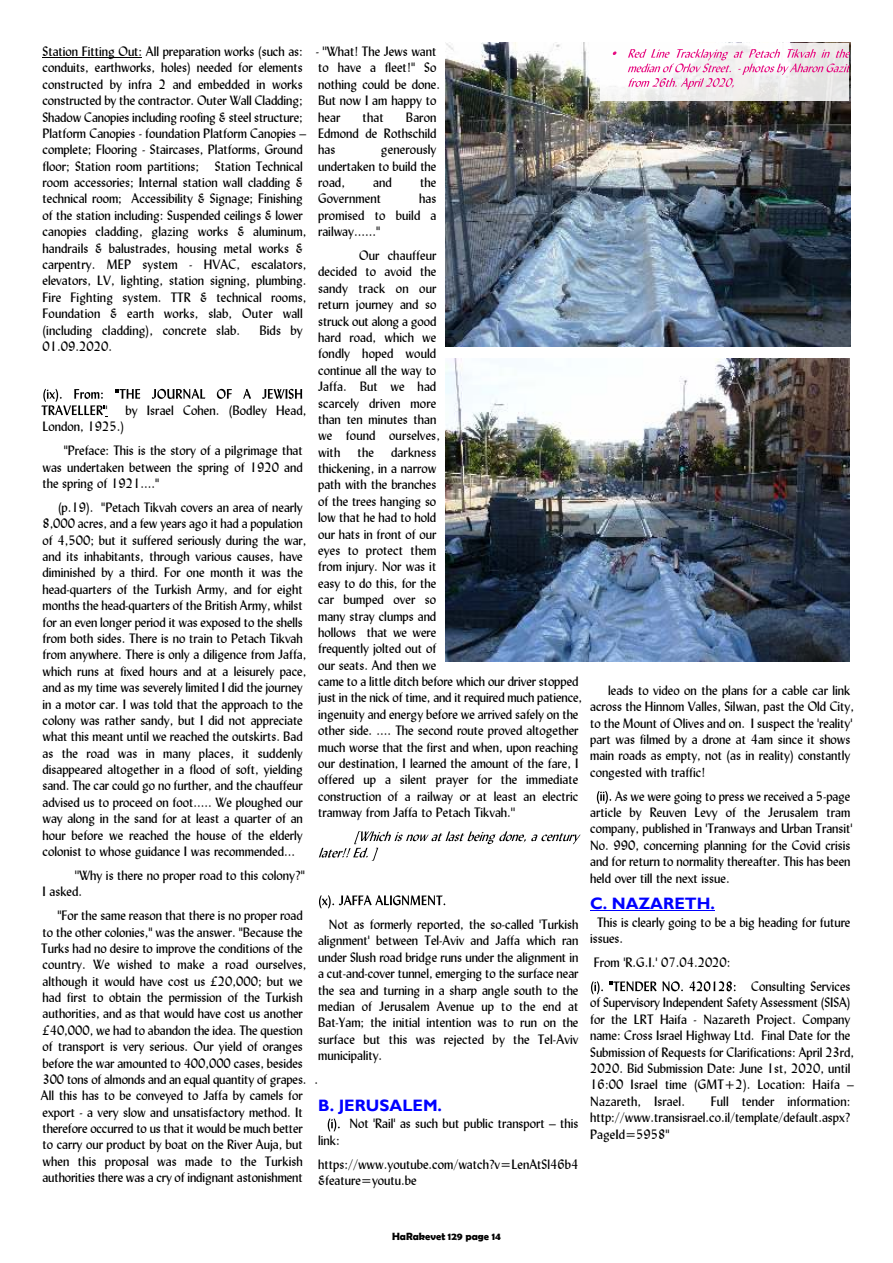
<style>
.page{position:relative;width:893px;height:1263px;background:#fff}
.page>*{position:absolute;margin:0;border:0;box-sizing:border-box;transform-origin:0 0}
.t1{font:700 16.5px "Gill Sans";color:#00f}
.t2{font:13.5px/16.4px "Lydian BT";color:#000}
.t3{font:700 10.5px "Berlin Sans FB Demi";color:#000}
</style>
<div class="page">
<hr style="left:43px;top:57px;width:99px;height:1px;background:#000">
<svg style="left:115px;top:389px;width:25px;height:10px"></svg>
<svg style="left:152px;top:389px;width:53px;height:10px"></svg>
<svg style="left:217px;top:389px;width:15px;height:10px"></svg>
<svg style="left:243px;top:389px;width:8px;height:10px"></svg>
<svg style="left:262px;top:389px;width:40px;height:10px"></svg>
<svg style="left:41px;top:389px;width:67px;height:28px"></svg>
<svg style="left:319px;top:831px;width:262px;height:29px"></svg>
<svg style="left:319px;top:895px;width:126px;height:13px"></svg>
<svg style="left:328px;top:1118px;width:12px;height:13px"></svg>
<svg style="left:597px;top:791px;width:14px;height:13px"></svg>
<hr style="left:590px;top:910px;width:125px;height:1px;background:#00f">
<svg style="left:591px;top:981px;width:12px;height:13px"></svg>
<svg style="left:609px;top:981px;width:74px;height:10px"></svg>
<svg style="left:689px;top:981px;width:47px;height:10px"></svg>
<img style="left:445px;top:43px;width:405px;height:303px">
<img style="left:445px;top:358px;width:405px;height:303px">
<div style="left:600px;top:43px;width:249px;height:58px;background:#fff;opacity:.88"></div>
<svg style="left:628px;top:49px;width:221px;height:41px"></svg>
<p class="t2" style="left:43px;top:44px;width:265px">Station Fitting Out: All preparation works (such as: conduits, earthworks, holes) needed for elements constructed by infra 2 and embedded in works constructed by the contractor. Outer Wall Cladding; Shadow Canopies including roofing &amp; steel structure; Platform Canopies - foundation Platform Canopies – complete; Flooring - Staircases, Platforms, Ground floor; Station room partitions; Station Technical room accessories; Internal station wall cladding &amp; technical room; Accessibility &amp; Signage; Finishing of the station including: Suspended ceilings &amp; lower canopies cladding, glazing works &amp; aluminum, handrails &amp; balustrades, housing metal works &amp; carpentry. MEP system - HVAC, escalators, elevators, LV, lighting, station signing, plumbing.<br>Fire Fighting system. TTR &amp; technical rooms, Foundation &amp; earth works, slab, Outer wall (including cladding), concrete slab.</p>
<p class="t2" style="left:259px;top:323px;width:45px">Bids by</p>
<p class="t2" style="left:43px;top:339px;width:71px">01.09.2020.</p>
<p class="t2" style="left:105px;top:403px;width:4px">'</p>
<p class="t2" style="left:125px;top:403px;width:183px">by Israel Cohen. (Bodley Head,</p>
<p class="t2" style="left:64px;top:416px;width:241px;line-height:23.9px;text-indent:-21px">London, 1925.)<br>''Preface: This is the story of a pilgrimage that</p>
<p class="t2" style="left:43px;top:460px;width:262px">was undertaken between the spring of 1920 and the spring of 1921....''</p>
<p class="t2" style="left:43px;top:500px;width:265px;text-indent:16px">(p.19). ''Petach Tikvah covers an area of nearly 8,000 acres, and a few years ago it had a population of 4,500; but it suffered seriously during the war, and its inhabitants, through various causes, have diminished by a third. For one month it was the head-quarters of the Turkish Army, and for eight months the head-quarters of the British Army, whilst for an even longer period it was exposed to the shells from both sides. There is no train to Petach Tikvah from anywhere. There is only a diligence from Jaffa, which runs at fixed hours and at a leisurely pace, and as my time was severely limited I did the journey in a motor car. I was told that the approach to the colony was rather sandy, but I did not appreciate what this meant until we reached the outskirts. Bad as the road was in many places, it suddenly disappeared altogether in a flood of soft, yielding sand. The car could go no further, and the chauffeur advised us to proceed on foot..... We ploughed our way along in the sand for at least a quarter of an hour before we reached the house of the elderly colonist to whose guidance I was recommended...</p>
<p class="t2" style="left:43px;top:868px;width:264px;text-indent:32px">''Why is there no proper road to this colony?''<br>I asked.</p>
<p class="t2" style="left:41px;top:908px;width:267px;text-indent:17px">''For the same reason that there is no proper road to the other colonies,'' was the answer. ''Because the Turks had no desire to improve the conditions of the country. We wished to make a road ourselves, although it would have cost us £20,000; but we had first to obtain the permission of the Turkish authorities, and as that would have cost us another £40,000, we had to abandon the idea. The question of transport is very serious. Our yield of oranges before the war amounted to 400,000 cases, besides 300 tons of almonds and an equal quantity of grapes.<br>All this has to be conveyed to Jaffa by camels for export - a very slow and unsatisfactory method. It therefore occurred to us that it would be much better to carry our product by boat on the River Auja, but when this proposal was made to the Turkish authorities there was a cry of indignant astonishment</p>
<p class="t2" style="left:316px;top:44px;width:126px">- ''What! The Jews want to have a fleet!'' So nothing could be done.<br>But now I am happy to hear</p>
<p class="t2" style="left:318px;top:110px;width:120px;text-align:justify;text-indent:88px">Baron Edmond de Rothschild has</p>
<p class="t2" style="left:363px;top:110px;width:23px">that</p>
<p class="t2" style="left:318px;top:143px;width:120px;text-align:justify;text-indent:63px">generously undertaken to build the road,</p>
<p class="t2" style="left:373px;top:175px;width:20px">and</p>
<p class="t2" style="left:420px;top:175px;width:18px">the</p>
<p class="t2" style="left:318px;top:192px;width:65px">Government</p>
<p class="t2" style="left:318px;top:192px;width:120px;text-align:justify;text-indent:101px">has promised to build a railway......''</p>
<p class="t2" style="left:318px;top:248px;width:123px;text-indent:41px">Our chauffeur decided to avoid the sandy track on our return journey and so struck out along a good hard road, which we fondly hoped would continue all the way to<br>Jaffa. But we had scarcely driven more than ten minutes than we found ourselves, with</p>
<p class="t2" style="left:318px;top:445px;width:265px;text-indent:73px">darkness<br>thickening, in a narrow<br>path with the branches<br>of the trees hanging so<br>low that he had to hold<br>our hats in front of our<br>eyes to protect them<br>from injury. Nor was it<br>easy to do this, for the<br>car bumped over so<br>many stray clumps and<br>hollows that we were<br>frequently jolted out of<br>our seats. And then we<br>came to a little ditch before which our driver stopped just in the nick of time, and it required much patience, ingenuity and energy before we arrived safely on the other side. .... The second route proved altogether much worse that the first and when, upon reaching our destination, I learned the amount of the fare, I offered up a silent prayer for the immediate construction of a railway or at least an electric tramway from Jaffa to Petach Tikvah.''</p>
<p class="t2" style="left:358px;top:445px;width:18px">the</p>
<p class="t2" style="left:318px;top:917px;width:262px;text-align:justify;text-indent:11px">Not as formerly reported, the so-called 'Turkish alignment' between Tel-Aviv and Jaffa which ran under Slush road bridge runs under the alignment in a cut-and-cover tunnel, emerging to the surface near the sea and turning in a sharp angle south to the median of Jerusalem Avenue up to the end at Bat-Yam; the initial intention was to run on the surface but this was rejected by the Tel-Aviv municipality.</p>
<p class="t2" style="left:314px;top:1072px;width:5px">.</p>
<p class="t1" style="left:318px;top:1099px;width:125px">B. JERUSALEM.</p>
<p class="t2" style="left:349px;top:1116px;width:231px">Not 'Rail' as such but public transport – this</p>
<p class="t2" style="left:318px;top:1129px;width:262px;line-height:23.9px">link: https://www.youtube.com/watch?v=LenAtSl46b4</p>
<p class="t2" style="left:318px;top:1173px;width:100px">&amp;feature=youtu.be</p>
<p class="t2" style="left:590px;top:683px;width:265px;text-indent:18px">leads to video on the plans for a cable car link across the Hinnom Valles, Silwan, past the Old City, to the Mount of Olives and on. I suspect the 'reality' part was filmed by a drone at 4am since it shows main roads as empty, not (as in reality) constantly congested with traffic!</p>
<p class="t2" style="left:590px;top:789px;width:264px;text-indent:25px">As we were going to press we received a 5-page article by Reuven Levy of the Jerusalem tram company, published in 'Tranways and Urban Transit' No. 990, concerning planning for the Covid crisis and for return to normality thereafter. This has been held over till the next issue.</p>
<p class="t1" style="left:590px;top:898px;width:126px">C. NAZARETH.</p>
<p class="t2" style="left:590px;top:915px;width:262px;text-indent:7px">This is clearly going to be a big heading for future issues.</p>
<p class="t2" style="left:594px;top:955px;width:138px">From 'R.G.I.' 07.04.2020:</p>
<p class="t2" style="left:590px;top:979px;width:265px;text-indent:161px">Consulting Services of Supervisory Independent Safety Assessment (SISA) for the LRT Haifa - Nazareth Project. Company name: Cross Israel Highway Ltd. Final Date for the Submission of Requests for Clarifications: April 23rd, 2020. Bid Submission Date: June 1st, 2020, until 16:00 Israel time (GMT+2). Location: Haifa – Nazareth, Israel.</p>
<p class="t2" style="left:590px;top:1094px;width:262px;text-align:justify;text-indent:121px">Full tender information: http://www.transisrael.co.il/template/default.aspx?<br>PageId=5958''</p>
<p class="t3" style="left:392px;top:1230px;width:110px">HaRakevet 129 page 14</p>
</div>
